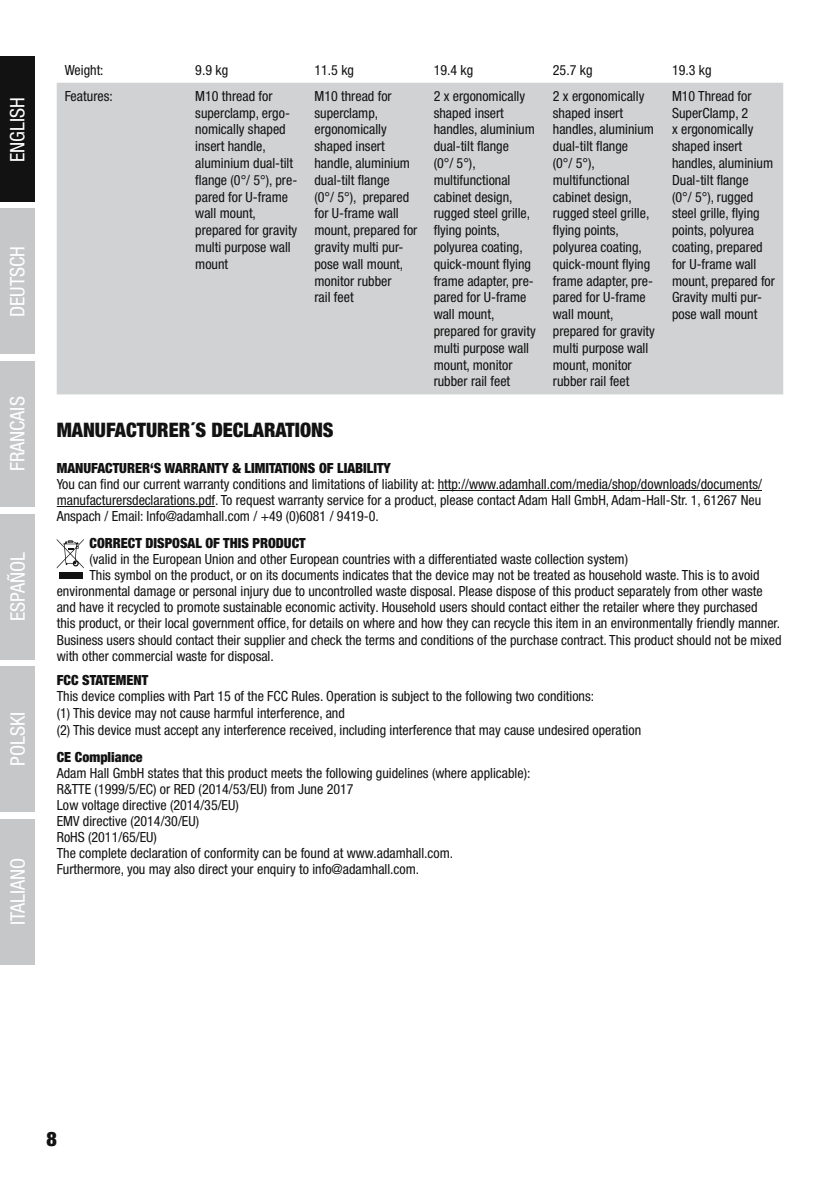
<style>
.page{position:relative;width:840px;height:1191px;background:#fff}
.page>*{position:absolute;margin:0;border:0;box-sizing:border-box;transform-origin:0 0}
.t1{font:condensed 20px "Helvetica Neue LT Std";color:#fff}
.t2{font:900 condensed 20px "Helvetica Neue LT Pro";color:#111211}
.t3{font:900 condensed 20px "Helvetica Neue LT Std";color:#111211}
.t4{font:condensed 14px/16.8px "Helvetica Neue LT Pro";color:#111211}
.t5{font:900 condensed 14px "Helvetica Neue LT Pro";color:#111211}
</style>
<div class="page">
<div style="left:0;top:57px;width:35px;height:145px;background:#111211"></div>
<div style="left:0;top:209px;width:35px;height:145px;background:#c6c7c8"></div>
<div style="left:0;top:361px;width:35px;height:146px;background:#c6c7c8"></div>
<div style="left:0;top:514px;width:35px;height:146px;background:#c6c7c8"></div>
<div style="left:0;top:666px;width:35px;height:146px;background:#c6c7c8"></div>
<div style="left:0;top:819px;width:35px;height:145px;background:#c6c7c8"></div>
<div style="left:57px;top:83px;width:725px;height:311px;background:#d0d2d3"></div>
<hr style="left:437px;top:490px;width:324px;height:1px;background:#111211">
<hr style="left:57px;top:506px;width:158px;height:1px;background:#111211">
<div style="left:59px;top:572px;width:23px;height:6px;background:#111211"></div>
<svg style="left:57px;top:539px;width:27px;height:29px"></svg>
<h1 class="t1" style="left:6px;top:162px;width:66px;rotate:-90deg">ENGLISH</h1>
<h1 class="t1" style="left:6px;top:317px;width:73px;rotate:-90deg">DEUTSCH</h1>
<h1 class="t1" style="left:6px;top:471px;width:76px;rotate:-90deg">FRANCAIS</h1>
<h1 class="t1" style="left:6px;top:621px;width:71px;rotate:-90deg">ESPAÑOL</h1>
<h1 class="t1" style="left:6px;top:765px;width:55px;rotate:-90deg">POLSKI</h1>
<h1 class="t1" style="left:6px;top:925px;width:69px;rotate:-90deg">ITALIANO</h1>
<p class="t4" style="left:65px;top:61px;width:40px">Weight:</p>
<p class="t4" style="left:195px;top:61px;width:34px">9.9 kg</p>
<p class="t4" style="left:314px;top:61px;width:41px">11.5 kg</p>
<p class="t4" style="left:433px;top:61px;width:41px">19.4 kg</p>
<p class="t4" style="left:552px;top:61px;width:41px">25.7 kg</p>
<p class="t4" style="left:671px;top:61px;width:41px">19.3 kg</p>
<p class="t4" style="left:65px;top:87px;width:49px">Features:</p>
<p class="t4" style="left:195px;top:87px;width:103px">M10 thread for superclamp, ergo&shy;nomically shaped insert handle, aluminium dual-tilt flange (0°/ 5°), pre&shy;pared for U-frame wall mount, prepared for gravity multi purpose wall mount</p>
<p class="t4" style="left:314px;top:87px;width:104px">M10 thread for superclamp, ergonomically shaped insert handle, aluminium dual-tilt flange<br>(0°/ 5°), prepared for U-frame wall mount, prepared for gravity multi pur&shy;pose wall mount, monitor rubber<br>rail feet</p>
<p class="t4" style="left:433px;top:87px;width:103px">2 x ergonomically shaped insert handles, aluminium dual-tilt flange<br>(0°/ 5°), multifunctional cabinet design, rugged steel grille, flying points, polyurea coating, quick-mount flying frame adapter, pre&shy;pared for U-frame wall mount, prepared for gravity multi purpose wall mount, monitor rubber rail feet</p>
<p class="t4" style="left:552px;top:87px;width:103px">2 x ergonomically shaped insert handles, aluminium dual-tilt flange<br>(0°/ 5°), multifunctional cabinet design, rugged steel grille, flying points, polyurea coating, quick-mount flying frame adapter, pre&shy;pared for U-frame wall mount, prepared for gravity multi purpose wall mount, monitor rubber rail feet</p>
<p class="t4" style="left:671px;top:87px;width:104px">M10 Thread for<br>SuperClamp, 2<br>x ergonomically shaped insert handles, aluminium<br>Dual-tilt flange<br>(0°/ 5°), rugged steel grille, flying points, polyurea coating, prepared for U-frame wall mount, prepared for<br>Gravity multi pur&shy;pose wall mount</p>
<h1 class="t2" style="left:57px;top:418px;width:278px">MANUFACTURER´S DECLARATIONS</h1>
<p class="t5" style="left:57px;top:460px;width:335px">MANUFACTURER‘S WARRANTY &amp; LIMITATIONS OF LIABILITY</p>
<p class="t4" style="left:57px;top:476px;width:706px;line-height:16px;text-align:justify">You can find our current warranty conditions and limitations of liability at: http://www.adamhall.com/media/shop/downloads/documents/ manufacturersdeclarations.pdf. To request warranty service for a product, please contact Adam Hall GmbH, Adam-Hall-Str. 1, 61267 Neu Anspach / Email: Info@adamhall.com / +49 (0)6081 / 9419-0.</p>
<p class="t5" style="left:89px;top:535px;width:218px">CORRECT DISPOSAL OF THIS PRODUCT</p>
<p class="t4" style="left:89px;top:551px;width:539px">(valid in the European Union and other European countries with a differentiated waste collection system)</p>
<p class="t4" style="left:89px;top:567px;width:671px">This symbol on the product, or on its documents indicates that the device may not be treated as household waste. This is to avoid</p>
<p class="t4" style="left:57px;top:583px;width:707px">environmental damage or personal injury due to uncontrolled waste disposal. Please dispose of this product separately from other waste</p>
<p class="t4" style="left:57px;top:599px;width:702px">and have it recycled to promote sustainable economic activity. Household users should contact either the retailer where they purchased</p>
<p class="t4" style="left:57px;top:615px;width:724px">this product, or their local government office, for details on where and how they can recycle this item in an environmentally friendly manner.</p>
<p class="t4" style="left:57px;top:631px;width:726px">Business users should contact their supplier and check the terms and conditions of the purchase contract. This product should not be mixed</p>
<p class="t4" style="left:57px;top:647px;width:218px">with other commercial waste for disposal.</p>
<p class="t5" style="left:57px;top:671px;width:93px">FCC STATEMENT</p>
<p class="t4" style="left:57px;top:688px;width:585px">This device complies with Part 15 of the FCC Rules. Operation is subject to the following two conditions:<br>(1) This device may not cause harmful interference, and<br>(2) This device must accept any interference received, including interference that may cause undesired operation</p>
<p class="t5" style="left:57px;top:748px;width:87px">CE Compliance</p>
<p class="t4" style="left:57px;top:765px;width:475px;line-height:16px">Adam Hall GmbH states that this product meets the following guidelines (where applicable):<br>R&amp;TTE (1999/5/EC) or RED (2014/53/EU) from June 2017<br>Low voltage directive (2014/35/EU)<br>EMV directive (2014/30/EU)<br>RoHS (2011/65/EU)<br>The complete declaration of conformity can be found at www.adamhall.com.<br>Furthermore, you may also direct your enquiry to info@adamhall.com.</p>
<h1 class="t3" style="left:46px;top:1126px;width:12px">8</h1>
</div>
